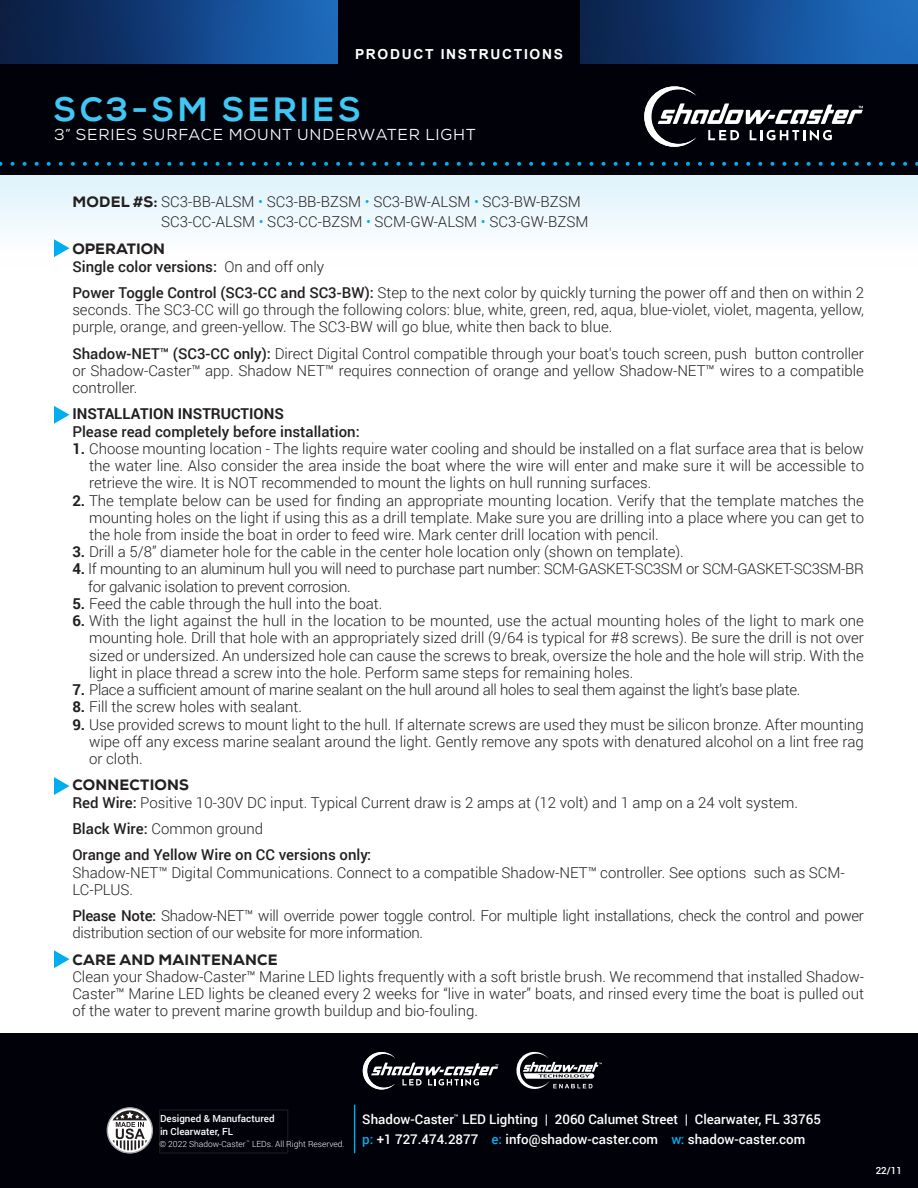
<style>
.page{position:relative;width:918px;height:1188px;background:#fff}
.page>*{position:absolute;margin:0;border:0;box-sizing:border-box;transform-origin:0 0}
.t1{font:700 33.6px "Nexa";letter-spacing:.12em;color:#40c7f4}
.t2{font:15.9px "Nexa";letter-spacing:.055em;color:#fff}
.t3{font:300 15px/17.2px "Roboto";color:#231f20;text-align:justify}
.t4{font:300 15px/17.2px "Roboto";letter-spacing:-.02em;color:#231f20}
.t5{font:500 15px "Roboto";color:#231f20}
.t6{font:800 15px "Nexa";letter-spacing:.015em;color:#231f20}
.t7{font:700 15px "Roboto";color:#231f20}
.t8{font:700 13.8px "Arial";letter-spacing:.12em;color:#fff}
.t9{font:500 13.35px/19.6px "Roboto";color:#fff}
.t10{font:500 9.9px/12.6px "Roboto";color:#fff}
.t11{font:300 8.4px "Roboto";color:#fff}
.s1{font-family:"Nexa";font-weight:800}
.s2{color:#00aeef}
.s3{font-weight:500}
.s4{font-weight:700}
</style>
<div class="page">
<div style="left:0;top:171px;width:918px;height:96px;background:linear-gradient(to bottom,#ddf2fc,#fffffe)"></div>
<div style="left:0;top:0;width:918px;height:175px;background:#010209"></div>
<svg style="left:644px;top:86px;width:219px;height:61px"></svg>
<img style="left:0;top:0;width:338px;height:63px">
<img style="left:580px;top:0;width:338px;height:63px">
<div style="left:0;top:1033px;width:918px;height:155px;background:#010209"></div>
<div style="left:159px;top:1110px;width:129px;height:43px;border:1px solid #231f20"></div>
<svg style="left:107px;top:1108px;width:45px;height:45px"></svg>
<div style="left:107px;top:1107px;width:46px;height:47px;border:1px solid #a4a5a9;border-radius:50%"></div>
<svg style="left:113px;top:1110px;width:34px;height:40px"></svg>
<hr style="left:354px;top:1105px;width:1px;height:48px;background:#00aeef">
<svg style="left:0;top:162px;width:918px;height:4px"></svg>
<svg style="left:54px;top:239px;width:15px;height:18px"></svg>
<svg style="left:363px;top:1052px;width:135px;height:37px"></svg>
<svg style="left:516px;top:1052px;width:86px;height:37px"></svg>
<svg style="left:54px;top:777px;width:15px;height:18px"></svg>
<svg style="left:54px;top:950px;width:15px;height:18px"></svg>
<svg style="left:54px;top:406px;width:15px;height:18px"></svg>
<p class="t8" style="left:355px;top:45px;width:209px">PRODUCT INSTRUCTIONS</p>
<h1 class="t1" style="left:54px;top:90px;width:309px">SC3-SM SERIES</h1>
<p class="t2" style="left:54px;top:125px;width:423px">3” SERIES SURFACE MOUNT UNDERWATER LIGHT</p>
<p class="t3" style="left:161px;top:192px;width:429px;line-height:19.5px;text-indent:-89px"><span class="s1">MODEL #S:</span> SC3-BB-ALSM <span class="s2">•</span> SC3-BB-BZSM <span class="s2">•</span> SC3-BW-ALSM <span class="s2">•</span> SC3-BW-BZSM<br>SC3-CC-ALSM <span class="s2">•</span> SC3-CC-BZSM <span class="s2">•</span> SCM-GW-ALSM <span class="s2">•</span> SC3-GW-BZSM</p>
<p class="t6" style="left:72px;top:239px;width:94px">OPERATION</p>
<p class="t3" style="left:72px;top:253px;width:793px;line-height:26.2px"><span class="s3">Single color versions:</span> On and off only<br><span class="s3">Power Toggle Control (SC3-CC and SC3-BW):</span> Step to the next color by quickly turning the power off and then on within 2</p>
<p class="t3" style="left:72px;top:301px;width:793px">seconds. The SC3-CC will go through the following colors: blue, white, green, red, aqua, blue-violet, violet, magenta, yellow, purple, orange, and green-yellow. The SC3-BW will go blue, white then back to blue.</p>
<p class="t3" style="left:72px;top:344px;width:793px"><span class="s3">Shadow-NET™ (SC3-CC only):</span> Direct Digital Control compatible through your boat's touch screen, push button controller or Shadow-Caster™ app. Shadow NET™ requires connection of orange and yellow Shadow-NET™ wires to a compatible controller.</p>
<p class="t7" style="left:72px;top:403px;width:213px">INSTALLATION INSTRUCTIONS</p>
<p class="t5" style="left:72px;top:421px;width:289px">Please read completely before installation:</p>
<p class="t3" style="left:89px;top:439px;width:776px;text-indent:-17px"><span class="s4">1.</span> Choose mounting location - The lights require water cooling and should be installed on a flat surface area that is below the water line. Also consider the area inside the boat where the wire will enter and make sure it will be accessible to retrieve the wire. It is NOT recommended to mount the lights on hull running surfaces.</p>
<p class="t3" style="left:89px;top:491px;width:776px;text-indent:-17px"><span class="s4">2.</span> The template below can be used for finding an appropriate mounting location. Verify that the template matches the mounting holes on the light if using this as a drill template. Make sure you are drilling into a place where you can get to the hole from inside the boat in order to feed wire. Mark center drill location with pencil.</p>
<p class="t3" style="left:72px;top:543px;width:613px"><span class="s4">3.</span> Drill a 5/8” diameter hole for the cable in the center hole location only (shown on template).</p>
<p class="t4" style="left:88px;top:560px;width:777px;text-indent:-16px"><span class="s4">4.</span> If mounting to an aluminum hull you will need to purchase part number: SCM-GASKET-SC3SM or SCM-GASKET-SC3SM-BR for galvanic isolation to prevent corrosion.</p>
<p class="t3" style="left:72px;top:595px;width:312px"><span class="s4">5.</span> Feed the cable through the hull into the boat.</p>
<p class="t3" style="left:89px;top:612px;width:776px;text-indent:-17px"><span class="s4">6.</span> With the light against the hull in the location to be mounted, use the actual mounting holes of the light to mark one mounting hole. Drill that hole with an appropriately sized drill (9/64 is typical for #8 screws). Be sure the drill is not over sized or undersized. An undersized hole can cause the screws to break, oversize the hole and the hole will strip. With the light in place thread a screw into the hole. Perform same steps for remaining holes.</p>
<p class="t4" style="left:72px;top:681px;width:730px"><span class="s4">7.</span> Place a sufficient amount of marine sealant on the hull around all holes to seal them against the light’s base plate.</p>
<p class="t3" style="left:72px;top:698px;width:231px"><span class="s4">8.</span> Fill the screw holes with sealant.</p>
<p class="t3" style="left:89px;top:715px;width:776px;text-indent:-17px"><span class="s4">9.</span> Use provided screws to mount light to the hull. If alternate screws are used they must be silicon bronze. After mounting wipe off any excess marine sealant around the light. Gently remove any spots with denatured alcohol on a lint free rag or cloth.</p>
<p class="t6" style="left:72px;top:776px;width:118px">CONNECTIONS</p>
<p class="t3" style="left:72px;top:789px;width:727px;line-height:26.2px;text-align:left"><span class="s3">Red Wire:</span> Positive 10-30V DC input. Typical Current draw is 2 amps at (12 volt) and 1 amp on a 24 volt system.<br><span class="s3">Black Wire:</span> Common ground<br><span class="s3">Orange and Yellow Wire on CC versions only:</span></p>
<p class="t3" style="left:72px;top:863px;width:774px">Shadow-NET™ Digital Communications. Connect to a compatible Shadow-NET™ controller. See options such as SCM-<br>LC-PLUS.</p>
<p class="t4" style="left:72px;top:907px;width:793px"><span class="s3">Please Note:</span> Shadow-NET™ will override power toggle control. For multiple light installations, check the control and power distribution section of our website for more information.</p>
<p class="t6" style="left:72px;top:950px;width:207px">CARE AND MAINTENANCE</p>
<p class="t3" style="left:72px;top:967px;width:793px">Clean your Shadow-Caster™ Marine LED lights frequently with a soft bristle brush. We recommend that installed Shadow-Caster™ Marine LED lights be cleaned every 2 weeks for “live in water” boats, and rinsed every time the boat is pulled out of the water to prevent marine growth buildup and bio-fouling.</p>
<p class="t10" style="left:160px;top:1112px;width:116px">Designed &amp; Manufactured in Clearwater, FL</p>
<p class="t11" style="left:159px;top:1138px;width:187px">© 2022 Shadow-Caster <sup>™</sup> LEDs. All Right Reserved.</p>
<p class="t9" style="left:362px;top:1109px;width:460px">Shadow-Caster<sup>™</sup> LED Lighting | 2060 Calumet Street | Clearwater, FL 33765 <span class="s2">p:</span> +1 727.474.2877 <span class="s2">e:</span> info@shadow-caster.com <span class="s2">w:</span> shadow-caster.com</p>
<p class="t10" style="left:876px;top:1164px;width:28px">22/11</p>
</div>
